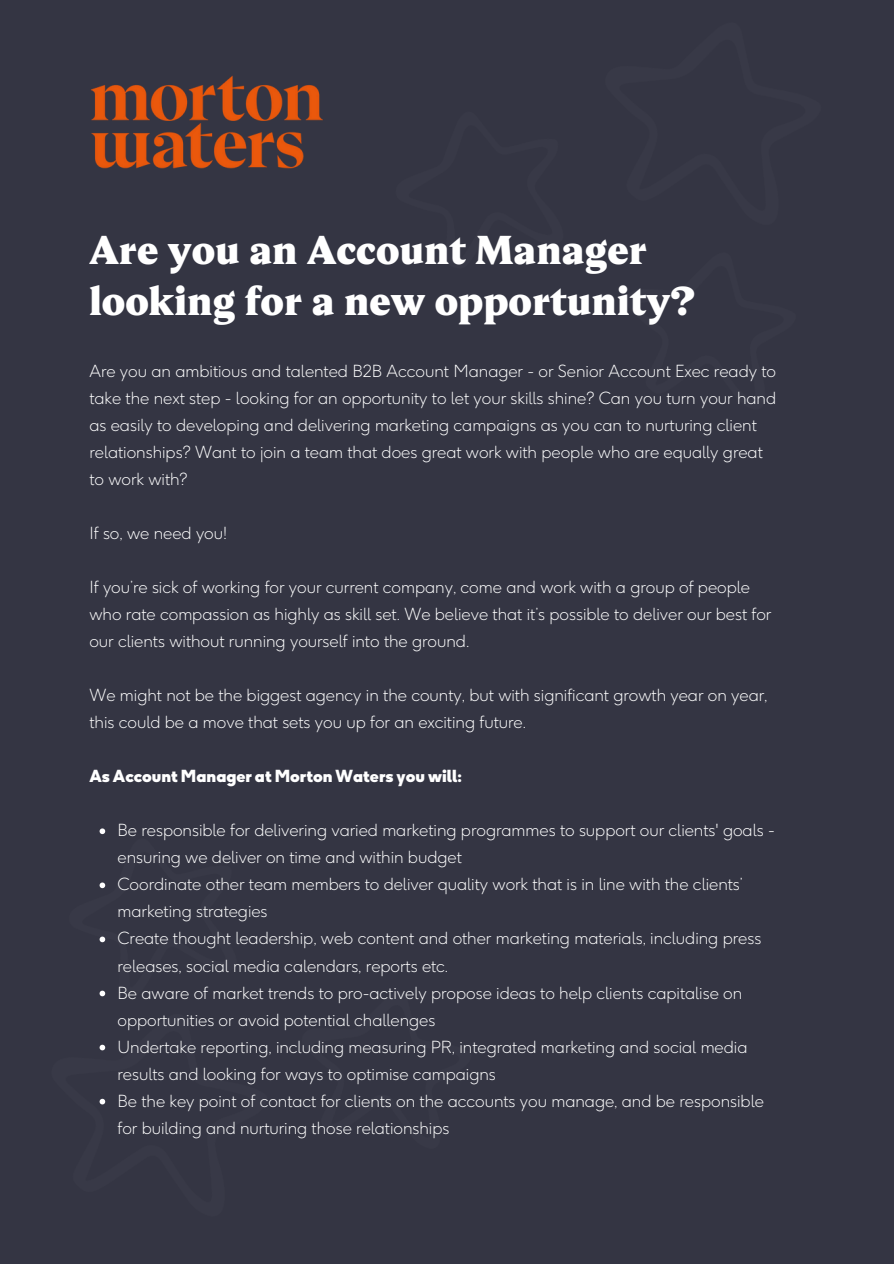
<style>
.page{position:relative;width:894px;height:1264px;background:#fff}
.page>*{position:absolute;margin:0;border:0;box-sizing:border-box;transform-origin:0 0}
.t1{font:900 37.5px/51.8px "Ariata Text";color:#fff}
.t2{font:300 16.5px/27px "F37 Ginger Pro";color:#fff}
.t3{font:900 16.5px "F37 Ginger Pro";color:#fff}
</style>
<div class="page">
<div style="left:0;top:0;width:893px;height:1263px;background:#343543"></div>
<img style="left:91px;top:75px;width:232px;height:94px">
<p class="t1" style="left:89px;top:220px;width:607px">Are you an Account Manager looking for a new opportunity?</p>
<p class="t2" style="left:89px;top:357px;width:688px">Are you an ambitious and talented B2B Account Manager - or Senior Account Exec ready to take the next step - looking for an opportunity to let your skills shine? Can you turn your hand as easily to developing and delivering marketing campaigns as you can to nurturing client relationships? Want to join a team that does great work with people who are equally great to work with?</p>
<p class="t2" style="left:89px;top:519px;width:139px">If so, we need you!</p>
<p class="t2" style="left:89px;top:574px;width:683px">If you’re sick of working for your current company, come and work with a group of people who rate compassion as highly as skill set. We believe that it’s possible to deliver our best for our clients without running yourself into the ground.</p>
<p class="t2" style="left:89px;top:682px;width:679px">We might not be the biggest agency in the county, but with significant growth year on year, this could be a move that sets you up for an exciting future.</p>
<p class="t3" style="left:89px;top:766px;width:374px">As Account Manager at Morton Waters you will:</p>
<p class="t2" style="left:117px;top:817px;width:658px">Be responsible for delivering varied marketing programmes to support our clients' goals - ensuring we deliver on time and within budget</p>
<p class="t2" style="left:117px;top:871px;width:626px">Coordinate other team members to deliver quality work that is in line with the clients’ marketing strategies</p>
<p class="t2" style="left:117px;top:925px;width:645px">Create thought leadership, web content and other marketing materials, including press releases, social media calendars, reports etc.</p>
<p class="t2" style="left:117px;top:979px;width:626px">Be aware of market trends to pro-actively propose ideas to help clients capitalise on opportunities or avoid potential challenges</p>
<p class="t2" style="left:117px;top:1033px;width:631px">Undertake reporting, including measuring PR, integrated marketing and social media results and looking for ways to optimise campaigns</p>
<p class="t2" style="left:117px;top:1087px;width:647px">Be the key point of contact for clients on the accounts you manage, and be responsible for building and nurturing those relationships</p>
</div>
